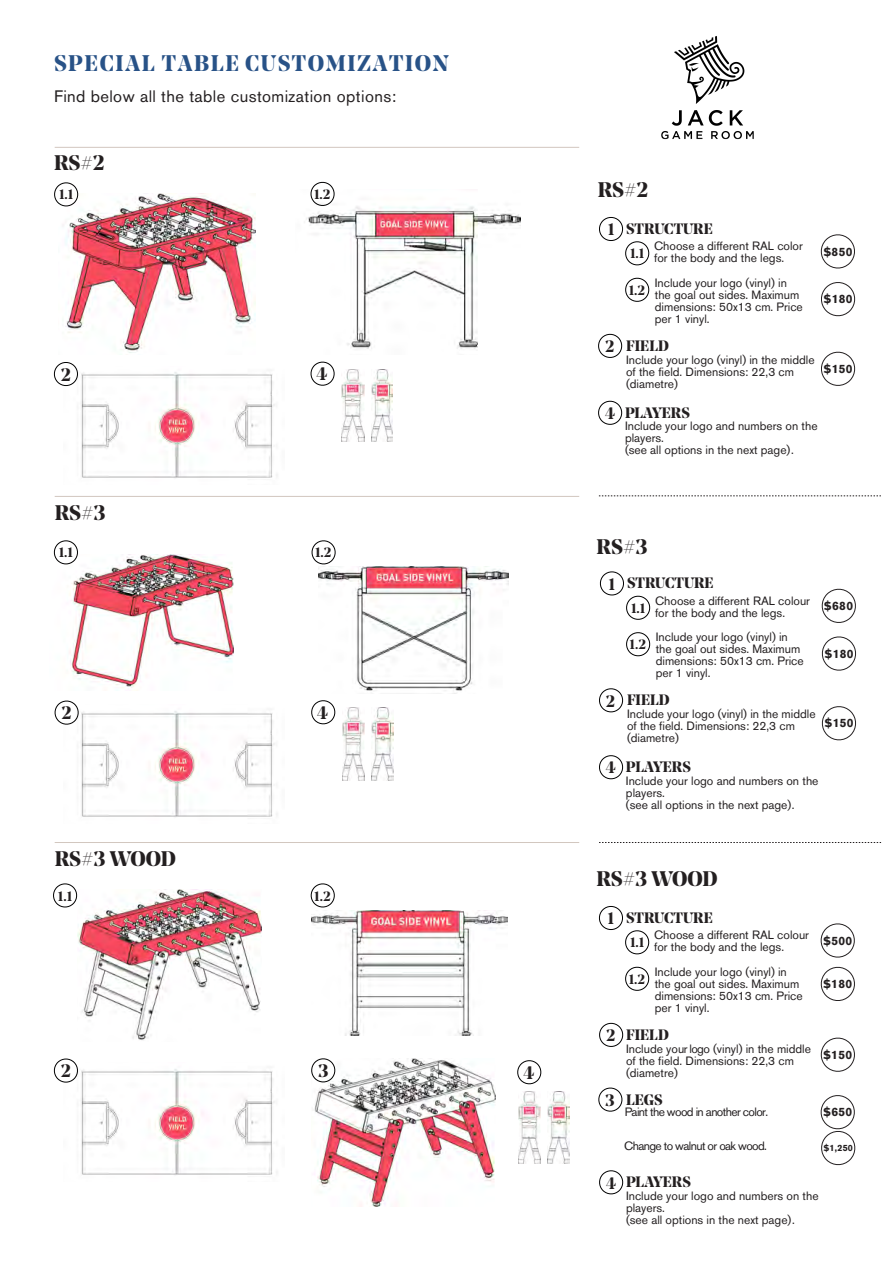
<style>
.page{position:relative;width:893px;height:1263px;background:#fff}
.page>*{position:absolute;margin:0;border:0;box-sizing:border-box;transform-origin:0 0}
.t1{font:700 22.5px "Noe Display";letter-spacing:.07em;color:#285287}
.t2{font:700 21px "Noe Display";color:#231f20}
.t3{font:700 18px "Noe Display";color:#231f20}
.t4{font:16.5px "Akzidenz Grotesk BQ";letter-spacing:.025em;color:#231f20}
.t5{font:700 16.5px "Noe Display";color:#231f20}
.t6{font:700 15px "Noe Display";color:#231f20}
.t7{font:700 13.5px "Noe Display";color:#231f20}
.t8{font:12px/12px "Akzidenz Grotesk BQ";color:#231f20}
.t9{font:12px "Akzidenz Grotesk BQ";letter-spacing:-.05em;color:#231f20}
.t10{font:700 12px "Akzidenz Grotesk BQ";letter-spacing:.025em;color:#231f20}
.t11{font:700 9px "Akzidenz Grotesk BQ";color:#231f20}
</style>
<div class="page">
<img style="left:306px;top:206px;width:215px;height:143px">
<img style="left:81px;top:372px;width:196px;height:106px">
<img style="left:318px;top:566px;width:190px;height:125px">
<img style="left:312px;top:910px;width:196px;height:125px">
<svg style="left:599px;top:496px;width:282px;height:1px"></svg>
<svg style="left:599px;top:842px;width:282px;height:1px"></svg>
<img style="left:63px;top:193px;width:192px;height:160px">
<img style="left:69px;top:554px;width:164px;height:134px">
<img style="left:77px;top:890px;width:184px;height:150px">
<img style="left:314px;top:1058px;width:181px;height:149px">
<img style="left:342px;top:369px;width:22px;height:72px">
<img style="left:371px;top:369px;width:22px;height:72px">
<svg style="left:53px;top:362px;width:25px;height:25px"></svg>
<svg style="left:54px;top:182px;width:25px;height:26px"></svg>
<svg style="left:309px;top:181px;width:26px;height:27px"></svg>
<svg style="left:311px;top:1058px;width:25px;height:26px"></svg>
<hr style="left:55px;top:147px;width:524px;height:1px;background:#d2c7bf">
<hr style="left:55px;top:496px;width:524px;height:1px;background:#d2c7bf">
<hr style="left:55px;top:842px;width:524px;height:1px;background:#d2c7bf">
<svg style="left:310px;top:361px;width:25px;height:25px"></svg>
<svg style="left:53px;top:540px;width:26px;height:26px"></svg>
<svg style="left:311px;top:540px;width:25px;height:25px"></svg>
<img style="left:81px;top:711px;width:196px;height:106px">
<img style="left:343px;top:708px;width:22px;height:72px">
<img style="left:372px;top:708px;width:21px;height:72px">
<svg style="left:54px;top:700px;width:25px;height:25px"></svg>
<svg style="left:311px;top:700px;width:25px;height:25px"></svg>
<svg style="left:53px;top:883px;width:25px;height:26px"></svg>
<svg style="left:310px;top:883px;width:25px;height:25px"></svg>
<img style="left:81px;top:1069px;width:196px;height:106px">
<img style="left:518px;top:1091px;width:22px;height:72px">
<img style="left:547px;top:1091px;width:22px;height:72px">
<svg style="left:53px;top:1058px;width:25px;height:25px"></svg>
<svg style="left:517px;top:1060px;width:25px;height:25px"></svg>
<svg style="left:820px;top:234px;width:35px;height:35px"></svg>
<svg style="left:625px;top:277px;width:25px;height:25px"></svg>
<svg style="left:599px;top:217px;width:51px;height:49px"></svg>
<svg style="left:598px;top:333px;width:25px;height:25px"></svg>
<svg style="left:598px;top:400px;width:25px;height:25px"></svg>
<svg style="left:821px;top:282px;width:35px;height:35px"></svg>
<svg style="left:821px;top:351px;width:35px;height:35px"></svg>
<svg style="left:821px;top:588px;width:35px;height:35px"></svg>
<svg style="left:626px;top:632px;width:25px;height:25px"></svg>
<svg style="left:599px;top:571px;width:52px;height:49px"></svg>
<svg style="left:599px;top:688px;width:25px;height:25px"></svg>
<svg style="left:599px;top:755px;width:25px;height:25px"></svg>
<svg style="left:821px;top:636px;width:35px;height:35px"></svg>
<svg style="left:821px;top:706px;width:35px;height:35px"></svg>
<svg style="left:625px;top:966px;width:25px;height:25px"></svg>
<svg style="left:599px;top:906px;width:51px;height:49px"></svg>
<svg style="left:599px;top:1022px;width:25px;height:25px"></svg>
<svg style="left:820px;top:923px;width:35px;height:35px"></svg>
<svg style="left:820px;top:966px;width:35px;height:35px"></svg>
<svg style="left:820px;top:1037px;width:35px;height:35px"></svg>
<svg style="left:598px;top:1087px;width:25px;height:25px"></svg>
<svg style="left:599px;top:1170px;width:25px;height:25px"></svg>
<svg style="left:820px;top:1095px;width:36px;height:71px"></svg>
<img style="left:661px;top:36px;width:93px;height:104px">
<p class="t1" style="left:54px;top:49px;width:396px">SPECIAL TABLE CUSTOMIZATION</p>
<p class="t4" style="left:54px;top:87px;width:344px">Find below all the table customization options:</p>
<p class="t2" style="left:54px;top:149px;width:52px">RS#2</p>
<p class="t7" style="left:59px;top:186px;width:16px">1.1</p>
<p class="t7" style="left:314px;top:186px;width:18px">1.2</p>
<p class="t3" style="left:61px;top:363px;width:12px">2</p>
<p class="t2" style="left:55px;top:499px;width:52px">RS#3</p>
<p class="t3" style="left:317px;top:363px;width:12px">4</p>
<p class="t7" style="left:59px;top:544px;width:16px">1.1</p>
<p class="t7" style="left:315px;top:544px;width:18px">1.2</p>
<p class="t3" style="left:61px;top:701px;width:12px">2</p>
<p class="t3" style="left:317px;top:701px;width:12px">4</p>
<p class="t2" style="left:55px;top:845px;width:123px">RS#3 WOOD</p>
<p class="t7" style="left:58px;top:887px;width:16px">1.1</p>
<p class="t7" style="left:314px;top:887px;width:18px">1.2</p>
<p class="t3" style="left:318px;top:1059px;width:12px">3</p>
<p class="t3" style="left:61px;top:1059px;width:12px">2</p>
<p class="t3" style="left:523px;top:1061px;width:12px">4</p>
<p class="t2" style="left:598px;top:177px;width:52px">RS#2</p>
<p class="t5" style="left:608px;top:219px;width:8px">1</p>
<p class="t5" style="left:605px;top:336px;width:11px">2</p>
<p class="t5" style="left:605px;top:403px;width:11px">4</p>
<p class="t6" style="left:626px;top:219px;width:88px">STRUCTURE</p>
<p class="t8" style="left:654px;top:240px;width:150px">Choose a different RAL color for the body and the legs.</p>
<p class="t8" style="left:655px;top:276px;width:149px">Include your logo (vinyl) in the goal out sides. Maximum dimensions: 50x13 cm. Price per 1 vinyl.</p>
<p class="t6" style="left:626px;top:336px;width:44px">FIELD</p>
<p class="t8" style="left:626px;top:354px;width:190px">Include your logo (vinyl) in the middle of the field. Dimensions: 22,3 cm (diametre)</p>
<p class="t7" style="left:630px;top:245px;width:16px">1.1</p>
<p class="t10" style="left:823px;top:245px;width:31px">$850</p>
<p class="t7" style="left:629px;top:281px;width:18px">1.2</p>
<p class="t10" style="left:823px;top:292px;width:31px">$180</p>
<p class="t10" style="left:823px;top:362px;width:31px">$150</p>
<p class="t6" style="left:625px;top:403px;width:66px">PLAYERS</p>
<p class="t8" style="left:625px;top:420px;width:194px">Include your logo and numbers on the players.</p>
<p class="t8" style="left:625px;top:444px;width:170px">(see all options in the next page).</p>
<p class="t2" style="left:596px;top:533px;width:52px">RS#3</p>
<p class="t5" style="left:609px;top:573px;width:8px">1</p>
<p class="t5" style="left:606px;top:690px;width:11px">2</p>
<p class="t5" style="left:606px;top:757px;width:11px">4</p>
<p class="t6" style="left:627px;top:574px;width:88px">STRUCTURE</p>
<p class="t8" style="left:655px;top:594px;width:156px">Choose a different RAL colour for the body and the legs.</p>
<p class="t8" style="left:656px;top:631px;width:149px">Include your logo (vinyl) in the goal out sides. Maximum dimensions: 50x13 cm. Price per 1 vinyl.</p>
<p class="t6" style="left:627px;top:691px;width:44px">FIELD</p>
<p class="t8" style="left:627px;top:708px;width:190px">Include your logo (vinyl) in the middle of the field. Dimensions: 22,3 cm (diametre)</p>
<p class="t6" style="left:626px;top:757px;width:66px">PLAYERS</p>
<p class="t8" style="left:626px;top:774px;width:194px">Include your logo and numbers on the players.</p>
<p class="t8" style="left:626px;top:798px;width:170px">(see all options in the next page).</p>
<p class="t7" style="left:631px;top:599px;width:16px">1.1</p>
<p class="t10" style="left:824px;top:599px;width:31px">$680</p>
<p class="t7" style="left:630px;top:636px;width:18px">1.2</p>
<p class="t10" style="left:824px;top:647px;width:31px">$180</p>
<p class="t10" style="left:824px;top:716px;width:31px">$150</p>
<p class="t2" style="left:596px;top:865px;width:123px">RS#3 WOOD</p>
<p class="t5" style="left:608px;top:908px;width:8px">1</p>
<p class="t5" style="left:606px;top:1025px;width:11px">2</p>
<p class="t6" style="left:626px;top:908px;width:88px">STRUCTURE</p>
<p class="t8" style="left:654px;top:929px;width:156px">Choose a different RAL colour for the body and the legs.</p>
<p class="t8" style="left:655px;top:965px;width:149px">Include your logo (vinyl) in the goal out sides. Maximum dimensions: 50x13 cm. Price per 1 vinyl.</p>
<p class="t6" style="left:626px;top:1025px;width:44px">FIELD</p>
<p class="t8" style="left:626px;top:1043px;width:186px">Include your logo (vinyl) in the middle of the field. Dimensions: 22,3 cm (diametre)</p>
<p class="t7" style="left:630px;top:934px;width:16px">1.1</p>
<p class="t7" style="left:629px;top:970px;width:18px">1.2</p>
<p class="t10" style="left:823px;top:933px;width:31px">$500</p>
<p class="t10" style="left:823px;top:977px;width:31px">$180</p>
<p class="t10" style="left:823px;top:1048px;width:31px">$150</p>
<p class="t5" style="left:605px;top:1089px;width:11px">3</p>
<p class="t6" style="left:626px;top:1090px;width:38px">LEGS</p>
<p class="t10" style="left:823px;top:1105px;width:31px">$650</p>
<p class="t9" style="left:625px;top:1105px;width:145px">Paint the wood in another color.</p>
<p class="t9" style="left:624px;top:1138px;width:144px">Change to walnut or oak wood.</p>
<p class="t11" style="left:823px;top:1143px;width:31px">$1,250</p>
<p class="t5" style="left:606px;top:1172px;width:11px">4</p>
<p class="t6" style="left:626px;top:1172px;width:66px">PLAYERS</p>
<p class="t8" style="left:626px;top:1190px;width:194px">Include your logo and numbers on the players.</p>
<p class="t8" style="left:626px;top:1214px;width:170px">(see all options in the next page).</p>
</div>
